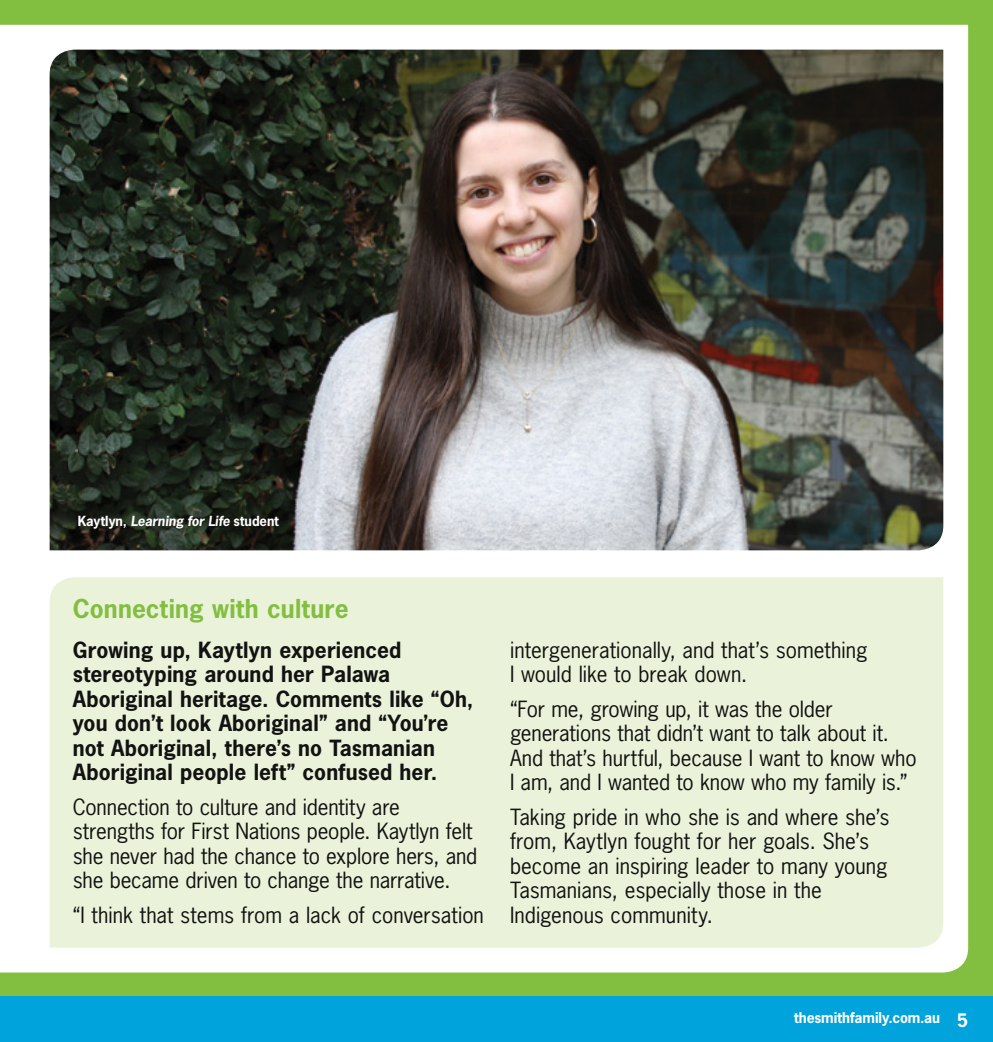
<style>
.page{position:relative;width:993px;height:1042px;background:#fff}
.page>*{position:absolute;margin:0;border:0;box-sizing:border-box;transform-origin:0 0}
.t1{font:700 24.5px "News Gothic";letter-spacing:.01em;color:#82bf40}
.t2{font:21px/24.5px "News Gothic";letter-spacing:-.005em;color:#121212}
.t3{font:700 21px/24.5px "News Gothic";letter-spacing:.005em;color:#121212}
.t4{font:700 14px "News Gothic";letter-spacing:-.005em;color:#fff}
.t5{font:700 13.12px "News Gothic";color:#fff}
.s1{font-family:"News Gothic Std";font-style:italic}
.s2{font-size:17.5px}
</style>
<div class="page">
<div style="left:0;top:0;width:992px;height:1042px;background:#82bf40"></div>
<div style="left:0;top:25px;width:967px;height:947px;background:#fff"></div>
<div style="left:0;top:996px;width:992px;height:46px;background:#00a3db"></div>
<div style="left:50px;top:577px;width:892px;height:370px;background:#eaf3d9"></div>
<img style="left:50px;top:50px;width:892px;height:500px">
<p class="t5" style="left:78px;top:513px;width:202px">Kaytlyn, <span class="s1">Learning for Life</span> student</p>
<p class="t1" style="left:73px;top:593px;width:277px">Connecting with culture</p>
<p class="t3" style="left:73px;top:637px;width:402px">Growing up, Kaytlyn experienced stereotyping around her Palawa Aboriginal heritage. Comments like “Oh, you don’t look Aboriginal” and “You’re not Aboriginal, there’s no Tasmanian Aboriginal people left” confused her.</p>
<p class="t2" style="left:73px;top:794px;width:406px">Connection to culture and identity are strengths for First Nations people. Kaytlyn felt she never had the chance to explore hers, and she became driven to change the narrative.</p>
<p class="t2" style="left:73px;top:902px;width:412px">“I think that stems from a lack of conversation</p>
<p class="t2" style="left:510px;top:637px;width:359px">intergenerationally, and that’s something<br>I would like to break down.</p>
<p class="t2" style="left:510px;top:696px;width:408px">“For me, growing up, it was the older generations that didn’t want to talk about it.<br>And that’s hurtful, because I want to know who I am, and I wanted to know who my family is.”</p>
<p class="t2" style="left:510px;top:804px;width:381px">Taking pride in who she is and where she’s from, Kaytlyn fought for her goals. She’s become an inspiring leader to many young Tasmanians, especially those in the Indigenous community.</p>
<p class="t4" style="left:793px;top:1008px;width:175px">thesmithfamily.com.au <span class="s2">5</span></p>
</div>
